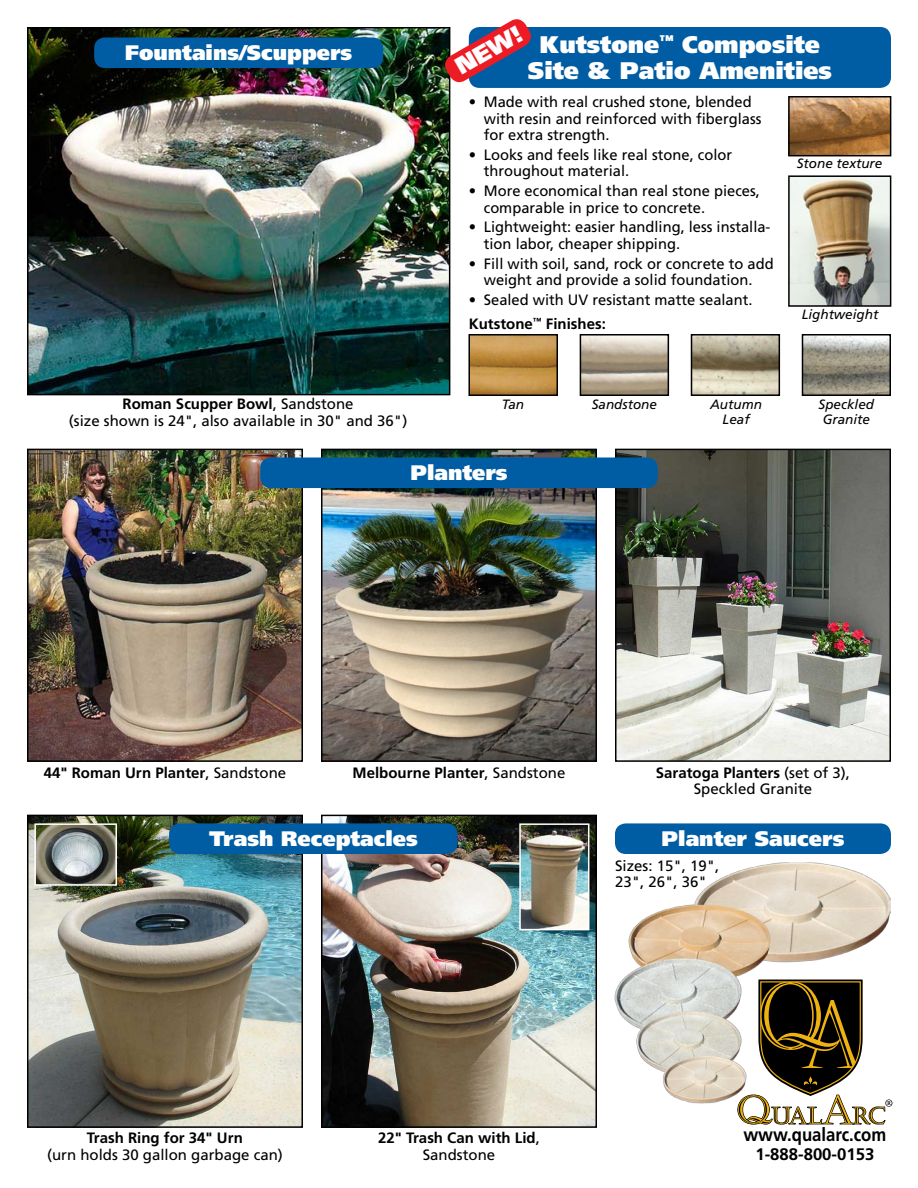
<style>
.page{position:relative;width:918px;height:1188px;background:#fff}
.page>*{position:absolute;margin:0;border:0;box-sizing:border-box;transform-origin:0 0}
.t1{font:900 24px/25.5px "Frutiger";color:#fff;text-align:center}
.t2{font:900 21px "Frutiger";color:#fff}
.t3{font:700 18.6px "Frutiger";color:#000;scale:.9 1}
.t4{font:700 16.8px "Frutiger";color:#000}
.t5{font:15px/16.5px "Frutiger";color:#000}
.t6{font:700 15px/16.5px "Frutiger";color:#000;text-align:center}
.t7{font:italic 13.5px/15px "Frutiger";color:#000;text-align:center}
.s1{font-weight:700}
.s2{font-weight:400}
</style>
<div class="page">
<img style="left:614px;top:863px;width:277px;height:241px">
<svg style="left:737px;top:980px;width:155px;height:145px"></svg>
<div style="left:469px;top:27px;width:422px;height:61px;background:#005da3;border-radius:11px"></div>
<img style="left:30px;top:30px;width:417px;height:362px">
<div style="left:27px;top:27px;width:423px;height:368px;border:2px solid #000"></div>
<img style="left:324px;top:452px;width:270px;height:307px">
<div style="left:321px;top:449px;width:276px;height:313px;border:2px solid #000"></div>
<img style="left:30px;top:452px;width:270px;height:307px">
<div style="left:27px;top:449px;width:276px;height:313px;border:2px solid #000"></div>
<div style="left:94px;top:38px;width:289px;height:30px;background:#005da3;border-radius:11px"></div>
<img style="left:791px;top:99px;width:97px;height:54px">
<div style="left:788px;top:96px;width:103px;height:60px;border:2px solid #000"></div>
<img style="left:791px;top:178px;width:97px;height:126px">
<div style="left:788px;top:175px;width:103px;height:132px;border:2px solid #000"></div>
<img style="left:471px;top:337px;width:84px;height:56px">
<div style="left:468px;top:334px;width:90px;height:62px;border:2px solid #000"></div>
<img style="left:583px;top:337px;width:83px;height:56px">
<div style="left:580px;top:334px;width:89px;height:62px;border:2px solid #000"></div>
<img style="left:694px;top:337px;width:83px;height:56px">
<div style="left:691px;top:334px;width:89px;height:62px;border:2px solid #000"></div>
<img style="left:805px;top:337px;width:83px;height:56px">
<div style="left:802px;top:334px;width:89px;height:62px;border:2px solid #000"></div>
<img style="left:618px;top:452px;width:270px;height:307px">
<div style="left:615px;top:449px;width:276px;height:313px;border:2px solid #000"></div>
<img style="left:324px;top:818px;width:270px;height:307px">
<div style="left:321px;top:815px;width:276px;height:313px;border:2px solid #000"></div>
<img style="left:30px;top:818px;width:270px;height:307px">
<div style="left:27px;top:815px;width:276px;height:313px;border:2px solid #000"></div>
<img style="left:37px;top:826px;width:77px;height:57px">
<div style="left:34px;top:823px;width:83px;height:63px;border:2px solid #fff"></div>
<div style="left:169px;top:823px;width:289px;height:31px;background:#005da3;border-radius:11px"></div>
<div style="left:260px;top:458px;width:398px;height:30px;background:#005da3;border-radius:11px"></div>
<div style="left:615px;top:823px;width:276px;height:31px;background:#005da3;border-radius:11px"></div>
<svg style="left:441px;top:19px;width:90px;height:67px"></svg>
<img style="left:522px;top:826px;width:64px;height:101px">
<div style="left:519px;top:823px;width:70px;height:107px;border:2px solid #fff"></div>
<h2 class="t2" style="left:125px;top:40px;width:229px">Fountains/Scuppers</h2>
<p class="t5" style="left:69px;top:396px;width:340px;text-align:center"><span class="s1">Roman Scupper Bowl</span>, Sandstone<br>(size shown is 24", also available in 30" and 36")</p>
<h1 class="t1" style="left:451px;top:57px;width:75px;rotate:-30deg">NEW!</h1>
<h1 class="t1" style="left:528px;top:32px;width:306px">Kutstone<sup>™</sup> Composite<br>Site &amp; Patio Amenities</h1>
<p class="t5" style="left:484px;top:94px;width:279px;text-indent:-15px">• Made with real crushed stone, blended with resin and reinforced with fiberglass for extra strength.</p>
<p class="t5" style="left:484px;top:147px;width:250px;text-indent:-15px">• Looks and feels like real stone, color throughout material.</p>
<p class="t5" style="left:484px;top:183px;width:278px;text-indent:-15px">• More economical than real stone pieces, comparable in price to concrete.</p>
<p class="t5" style="left:484px;top:219px;width:288px;text-indent:-15px">• Lightweight: easier handling, less installa&shy;tion labor, cheaper shipping.</p>
<p class="t5" style="left:469px;top:255px;width:306px;text-align:center">• Fill with soil, sand, rock or concrete to add weight and provide a solid foundation.</p>
<p class="t5" style="left:469px;top:292px;width:285px">• Sealed with UV resistant matte sealant.</p>
<p class="t6" style="left:469px;top:315px;width:139px">Kutstone<sup>™</sup> Finishes:</p>
<p class="t7" style="left:797px;top:156px;width:87px">Stone texture</p>
<p class="t7" style="left:802px;top:307px;width:78px">Lightweight</p>
<p class="t7" style="left:502px;top:397px;width:24px">Tan</p>
<p class="t7" style="left:592px;top:397px;width:67px">Sandstone</p>
<p class="t7" style="left:710px;top:397px;width:53px">Autumn<br>Leaf</p>
<p class="t7" style="left:819px;top:397px;width:57px">Speckled<br>Granite</p>
<h2 class="t2" style="left:410px;top:460px;width:99px">Planters</h2>
<p class="t6" style="left:44px;top:764px;width:244px">44" Roman Urn Planter<span class="s2">, Sandstone</span></p>
<p class="t6" style="left:353px;top:764px;width:214px">Melbourne Planter<span class="s2">, Sandstone</span></p>
<h2 class="t2" style="left:209px;top:826px;width:210px">Trash Receptacles</h2>
<p class="t5" style="left:656px;top:764px;width:196px;text-align:center"><span class="s1">Saratoga Planters</span> (set of 3),<br>Speckled Granite</p>
<h2 class="t2" style="left:662px;top:826px;width:184px">Planter Saucers</h2>
<p class="t5" style="left:615px;top:857px;width:106px">Sizes: 15", 19",<br>23", 26", 36"</p>
<p class="t6" style="left:87px;top:1130px;width:158px">Trash Ring for 34" Urn</p>
<p class="t5" style="left:47px;top:1147px;width:237px">(urn holds 30 gallon garbage can)</p>
<p class="t6" style="left:378px;top:1130px;width:163px">22" Trash Can with Lid<span class="s2">,<br>Sandstone</span></p>
<p class="t3" style="left:743px;top:1123px;width:160px">www.qualarc.com</p>
<p class="t4" style="left:755px;top:1144px;width:121px">1-888-800-0153</p>
</div>
